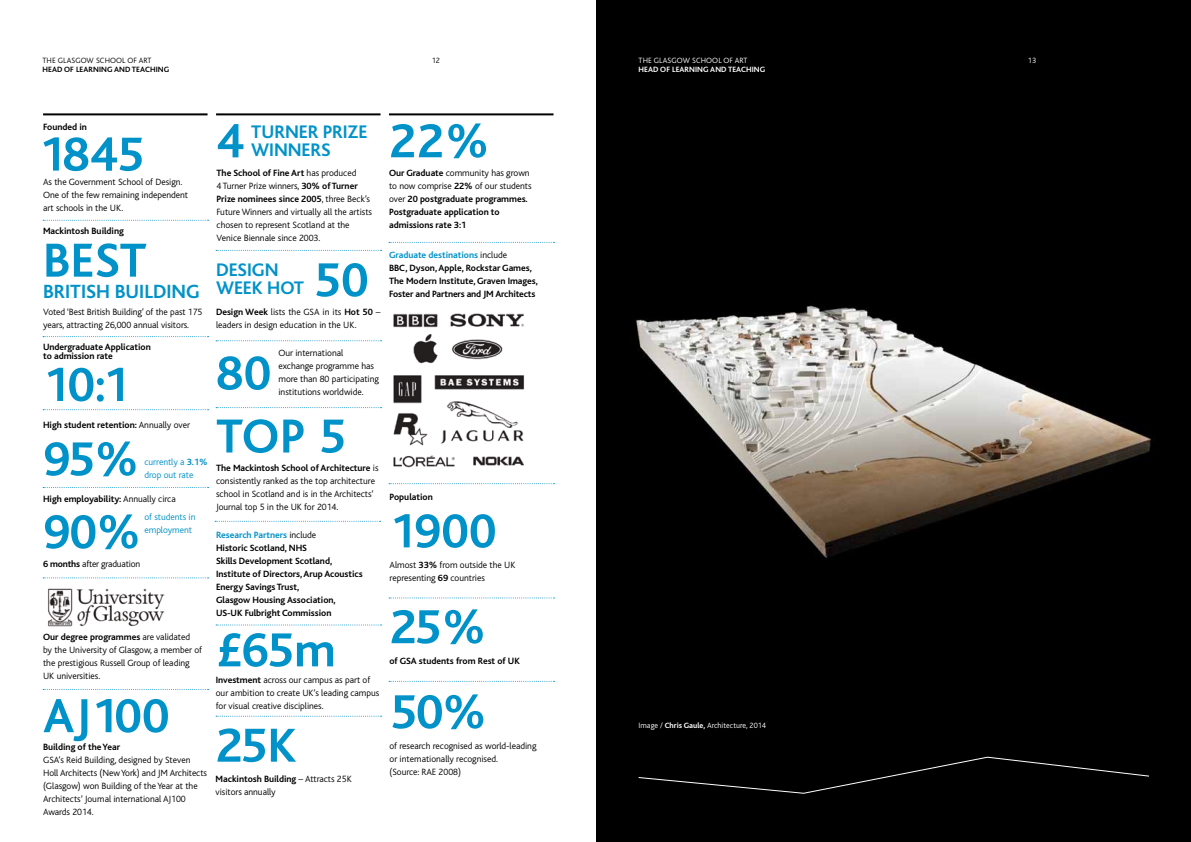
<style>
.page{position:relative;width:1191px;height:842px;background:#fff}
.page>*{position:absolute;margin:0;border:0;box-sizing:border-box;transform-origin:0 0}
.t1{font:700 50px/63px "Bliss";letter-spacing:-.01em;color:#0092c8}
.t2{font:700 20px "Bliss";color:#0092c8}
.t3{font:700 19px/18px "Bliss";letter-spacing:-.005em;color:#0092c8}
.t4{font:300 9.5px/13px "Bliss";letter-spacing:-.005em;color:#000}
.t5{font:700 9.5px/13px "Bliss";letter-spacing:-.005em;color:#000}
.t6{font:300 9.5px/13px "Bliss";letter-spacing:-.005em;color:#0092c8}
.t7{font:300 8px "Bliss";color:#fff}
.t8{font:700 8px "Bliss";letter-spacing:.01em;color:#000}
.t9{font:700 8px "Bliss";letter-spacing:.01em;color:#fff}
.t10{font:300 8px "Bliss";letter-spacing:.01em;color:#000}
.s1{font-weight:300}
.s2{font-weight:700}
.s3{color:#0092c8}
</style>
<div class="page">
<div style="left:596px;top:0;width:595px;height:842px;background:#000"></div>
<img style="left:636px;top:305px;width:515px;height:253px">
<svg style="left:638px;top:756px;width:511px;height:38px"></svg>
<img style="left:393px;top:313px;width:131px;height:155px">
<hr style="left:43px;top:113px;width:164px;height:2px;background:#000">
<svg style="left:43px;top:409px;width:165px;height:1px"></svg>
<svg style="left:43px;top:220px;width:165px;height:1px"></svg>
<svg style="left:43px;top:336px;width:165px;height:1px"></svg>
<svg style="left:216px;top:340px;width:165px;height:1px"></svg>
<svg style="left:216px;top:250px;width:165px;height:1px"></svg>
<svg style="left:389px;top:242px;width:165px;height:1px"></svg>
<svg style="left:389px;top:483px;width:165px;height:1px"></svg>
<svg style="left:389px;top:681px;width:165px;height:1px"></svg>
<svg style="left:389px;top:597px;width:165px;height:1px"></svg>
<svg style="left:216px;top:407px;width:165px;height:1px"></svg>
<svg style="left:215px;top:521px;width:165px;height:1px"></svg>
<svg style="left:216px;top:624px;width:165px;height:1px"></svg>
<svg style="left:216px;top:716px;width:165px;height:1px"></svg>
<svg style="left:43px;top:577px;width:165px;height:1px"></svg>
<svg style="left:43px;top:487px;width:165px;height:1px"></svg>
<svg style="left:43px;top:689px;width:165px;height:1px"></svg>
<hr style="left:216px;top:113px;width:164px;height:2px;background:#000">
<hr style="left:389px;top:113px;width:164px;height:2px;background:#000">
<img style="left:48px;top:588px;width:117px;height:39px">
<p class="t10" style="left:43px;top:56px;width:111px">THE GLASGOW SCHOOL OF ART</p>
<p class="t10" style="left:432px;top:56px;width:10px">12</p>
<p class="t8" style="left:43px;top:66px;width:128px">Head of LEARNING AND TEACHING</p>
<p class="t5" style="left:43px;top:120px;width:45px">Founded in</p>
<h1 class="t1" style="left:39px;top:124px;width:106px">1845</h1>
<p class="t4" style="left:43px;top:175px;width:147px">As the Government School of Design.<br>One of the few remaining independent art schools in the UK.</p>
<p class="t5" style="left:43px;top:224px;width:82px">Mackintosh Building</p>
<h1 class="t1" style="left:43px;top:230px;width:78px">Best</h1>
<h2 class="t2" style="left:43px;top:281px;width:21px">British</h2>
<h2 class="t2" style="left:115px;top:281px;width:63px">Building</h2>
<p class="t4" style="left:43px;top:306px;width:161px">Voted ‘Best British Building’ of the past 175 years, attracting 26,000 annual visitors.</p>
<p class="t5" style="left:43px;top:342px;width:109px;line-height:9px">Undergraduate Application to admission rate</p>
<h1 class="t1" style="left:43px;top:354px;width:88px">10:1</h1>
<p class="t5" style="left:43px;top:418px;width:148px">High student retention: <span class="s1">Annually over</span></p>
<h1 class="t1" style="left:43px;top:428px;width:97px">95%</h1>
<p class="t6" style="left:144px;top:455px;width:65px">currently a <span class="s2">3.1% </span>drop out rate</p>
<p class="t5" style="left:43px;top:493px;width:134px">High employability: <span class="s1">Annually circa</span></p>
<h1 class="t1" style="left:43px;top:501px;width:99px">90%</h1>
<p class="t6" style="left:144px;top:510px;width:53px">of students in employment</p>
<p class="t4" style="left:43px;top:558px;width:99px"><span class="s2">6 months</span> after graduation</p>
<p class="t4" style="left:43px;top:631px;width:160px"><span class="s2">Our degree programmes</span> are validated<br>by the University of Glasgow, a member of the prestigious Russell Group of leading UK universities.</p>
<h1 class="t1" style="left:43px;top:685px;width:128px">AJ100</h1>
<p class="t5" style="left:43px;top:741px;width:79px">Building of the Year</p>
<p class="t4" style="left:43px;top:754px;width:165px">GSA’s Reid Building, designed by Steven Holl Architects (New York) and JM Architects (Glasgow) won Building of the Year at the Architects’ Journal international AJ100<br>Awards 2014.</p>
<h1 class="t1" style="left:216px;top:110px;width:29px">4</h1>
<h3 class="t3" style="left:251px;top:123px;width:23px">Turn</h3>
<h3 class="t3" style="left:251px;top:123px;width:118px;text-indent:47px">er Prize<br>Winners</h3>
<p class="t4" style="left:216px;top:167px;width:157px"><span class="s2">The School of Fine Art</span> has produced<br>4 Turner Prize winners, <span class="s2">30% of Turner Prize nominees since 2005</span>, three Beck’s Future Winners and virtually all the artists chosen to represent Scotland at the Venice Biennale since 2003.</p>
<h1 class="t1" style="left:313px;top:249px;width:56px">50</h1>
<h3 class="t3" style="left:216px;top:261px;width:89px">DESIGN<br>WEEK HOT</h3>
<p class="t4" style="left:216px;top:306px;width:166px"><span class="s2">Design Week</span> lists the GSA in its <span class="s2">Hot 50</span> – leaders in design education in the UK.</p>
<p class="t4" style="left:278px;top:346px;width:102px">Our international exchange programme has more than 80 participating institutions worldwide.</p>
<h1 class="t1" style="left:216px;top:343px;width:131px">80<br>TOP 5</h1>
<p class="t4" style="left:216px;top:461px;width:164px"><span class="s2">The Mackintosh School of Architecture</span> is consistently ranked as the top architecture school in Scotland and is in the Architects’ Journal top 5 in the Uk for 2014.</p>
<p class="t5" style="left:216px;top:528px;width:148px"><span class="s3">Research Partners</span> <span class="s1">include<br></span>Historic Scotland, NHS<br>Skills Development Scotland,<br>Institute of Directors, Arup Acoustics<br>Energy Savings Trust,<br>Glasgow Housing Association,<br>US-UK Fulbright Commission</p>
<h1 class="t1" style="left:216px;top:619px;width:121px">£65m</h1>
<p class="t4" style="left:216px;top:673px;width:165px"><span class="s2">Investment</span> across our campus as part of our ambition to create UK’s leading campus for visual creative disciplines.</p>
<h1 class="t1" style="left:215px;top:715px;width:82px">25K</h1>
<p class="t4" style="left:215px;top:773px;width:138px"><span class="s2">Mackintosh Building</span> – Attracts 25K visitors annually</p>
<h1 class="t1" style="left:389px;top:110px;width:102px">22%</h1>
<p class="t5" style="left:389px;top:167px;width:144px">Our Graduate <span class="s1">community has grown to now comprise</span> 22% <span class="s1">of our students over</span> 20 postgraduate programmes.<br>Postgraduate application to admissions rate 3:1</p>
<p class="t5" style="left:389px;top:249px;width:150px"><span class="s3">Graduate destinations</span> <span class="s1">include<br></span>BBC, Dyson, Apple, Rockstar Games, The Modern Institute, Graven Images, Foster and Partners and JM Architects</p>
<p class="t5" style="left:389px;top:491px;width:45px">Population</p>
<h1 class="t1" style="left:389px;top:501px;width:108px">1900</h1>
<p class="t4" style="left:389px;top:559px;width:127px">Almost <span class="s2">33%</span> from outside the UK representing <span class="s2">69</span> countries</p>
<h1 class="t1" style="left:389px;top:596px;width:98px">25%</h1>
<p class="t5" style="left:389px;top:654px;width:132px">of GSA students from Rest of UK</p>
<h1 class="t1" style="left:389px;top:681px;width:99px">50%</h1>
<p class="t4" style="left:389px;top:739px;width:148px">of research recognised as world-leading or internationally recognised.<br>(Source: RAE 2008)</p>
<p class="t7" style="left:638px;top:56px;width:111px">THE GLASGOW SCHOOL OF ART</p>
<p class="t7" style="left:1027px;top:56px;width:10px">13</p>
<p class="t9" style="left:638px;top:66px;width:128px">Head of LEARNING AND TEACHING</p>
<p class="t7" style="left:638px;top:721px;width:129px">Image / <span class="s2">Chris Gaule,</span> Architecture, 2014</p>
</div>
